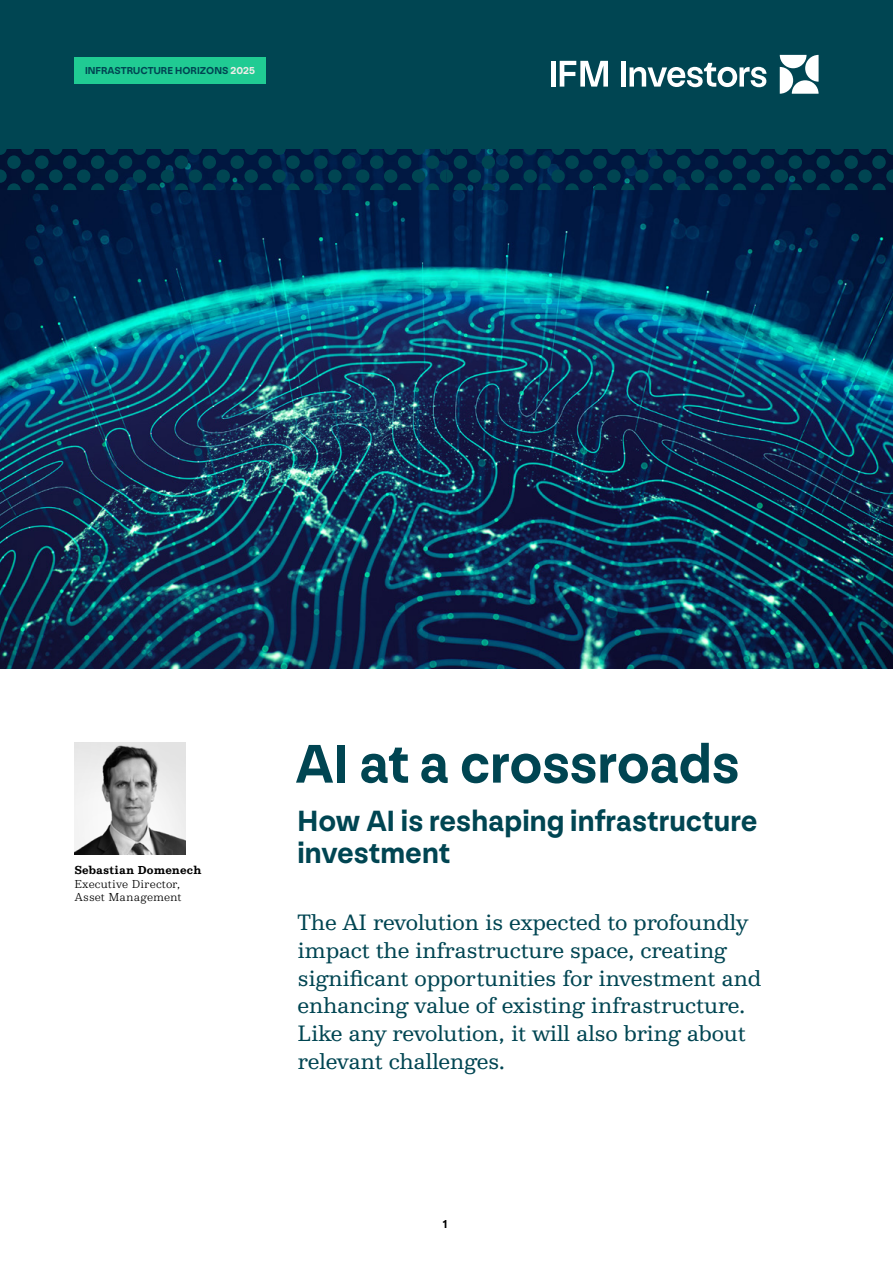
<style>
.page{position:relative;width:893px;height:1263px;background:#fff}
.page>*{position:absolute;margin:0;border:0;box-sizing:border-box;transform-origin:0 0}
.t1{font:700 56.7px "NN Nouvelle Grotesk STD";letter-spacing:-.005em;color:#004552}
.t2{font:700 30.45px/32px "NN Nouvelle Grotesk STD";letter-spacing:.005em;color:#004552}
.t3{font:23.1px/27.8px "NN Colroy STD";letter-spacing:-.02em;color:#004552}
.t4{font:300 12px/13.5px "NN Colroy STD";letter-spacing:.01em;color:#000}
.t5{font:700 12px "NN Colroy STD";letter-spacing:.01em;color:#000}
.t6{font:700 12px "NN Nouvelle Grotesk STD";color:#000}
.t7{font:700 10.5px "NN Nouvelle Grotesk STD";letter-spacing:.005em;color:#004552}
.s1{color:#efece9}
</style>
<div class="page">
<img style="left:0;top:149px;width:893px;height:520px">
<svg style="left:0;top:149px;width:7px;height:6px"></svg>
<div style="left:217px;top:142px;width:13px;height:13px;background:#004552;border-radius:50%"></div>
<div style="left:356px;top:142px;width:13px;height:13px;background:#004552;border-radius:50%"></div>
<div style="left:328px;top:142px;width:14px;height:13px;background:#004552;border-radius:50%"></div>
<div style="left:300px;top:142px;width:14px;height:13px;background:#004552;border-radius:50%"></div>
<div style="left:105px;top:142px;width:13px;height:13px;background:#004552;border-radius:50%"></div>
<div style="left:189px;top:142px;width:13px;height:13px;background:#004552;border-radius:50%"></div>
<svg style="left:132px;top:149px;width:15px;height:7px"></svg>
<div style="left:77px;top:142px;width:13px;height:13px;background:#004552;border-radius:50%"></div>
<div style="left:147px;top:155px;width:13px;height:14px;background:#004552;border-radius:50%"></div>
<svg style="left:35px;top:183px;width:14px;height:7px"></svg>
<svg style="left:258px;top:183px;width:14px;height:7px"></svg>
<svg style="left:398px;top:183px;width:13px;height:7px"></svg>
<svg style="left:286px;top:168px;width:97px;height:22px;background:#00294b"></svg>
<svg style="left:175px;top:168px;width:69px;height:22px;background:#002949"></svg>
<div style="left:175px;top:155px;width:13px;height:14px;background:#004552;border-radius:50%"></div>
<div style="left:119px;top:155px;width:13px;height:14px;background:#004552;border-radius:50%"></div>
<div style="left:91px;top:155px;width:13px;height:14px;background:#004552;border-radius:50%"></div>
<div style="left:286px;top:155px;width:14px;height:14px;background:#004552;border-radius:50%"></div>
<div style="left:230px;top:155px;width:14px;height:14px;background:#004552;border-radius:50%"></div>
<div style="left:203px;top:155px;width:13px;height:14px;background:#004552;border-radius:50%"></div>
<div style="left:63px;top:155px;width:13px;height:14px;background:#004552;border-radius:50%"></div>
<div style="left:35px;top:155px;width:14px;height:14px;background:#004552;border-radius:50%"></div>
<div style="left:7px;top:155px;width:14px;height:14px;background:#004552;border-radius:50%"></div>
<div style="left:258px;top:155px;width:14px;height:14px;background:#004552;border-radius:50%"></div>
<svg style="left:63px;top:169px;width:97px;height:21px;background:#002643"></svg>
<div style="left:398px;top:155px;width:13px;height:14px;background:#004552;border-radius:50%"></div>
<div style="left:370px;top:155px;width:13px;height:14px;background:#004552;border-radius:50%"></div>
<div style="left:342px;top:155px;width:14px;height:14px;background:#004552;border-radius:50%"></div>
<div style="left:314px;top:155px;width:14px;height:14px;background:#004552;border-radius:50%"></div>
<div style="left:426px;top:155px;width:13px;height:14px;background:#004552;border-radius:50%"></div>
<svg style="left:0;top:169px;width:21px;height:21px"></svg>
<div style="left:272px;top:142px;width:14px;height:13px;background:#004552;border-radius:7px"></div>
<div style="left:272px;top:169px;width:14px;height:14px;background:#004552;border-radius:7px"></div>
<div style="left:244px;top:142px;width:14px;height:13px;background:#004552;border-radius:7px"></div>
<div style="left:244px;top:169px;width:14px;height:14px;background:#004552;border-radius:7px"></div>
<div style="left:161px;top:142px;width:13px;height:13px;background:#004552;border-radius:7px"></div>
<div style="left:161px;top:169px;width:13px;height:14px;background:#004552;border-radius:7px"></div>
<div style="left:412px;top:169px;width:13px;height:14px;background:#004552;border-radius:7px"></div>
<div style="left:412px;top:142px;width:13px;height:13px;background:#004552;border-radius:7px"></div>
<div style="left:384px;top:169px;width:13px;height:14px;background:#004552;border-radius:7px"></div>
<div style="left:384px;top:142px;width:13px;height:13px;background:#004552;border-radius:7px"></div>
<div style="left:21px;top:142px;width:14px;height:13px;background:#004552;border-radius:7px"></div>
<div style="left:21px;top:169px;width:14px;height:14px;background:#004552;border-radius:7px"></div>
<div style="left:49px;top:142px;width:14px;height:13px;background:#004552;border-radius:7px"></div>
<div style="left:49px;top:169px;width:14px;height:14px;background:#004552;border-radius:7px"></div>
<svg style="left:440px;top:149px;width:13px;height:6px"></svg>
<div style="left:663px;top:142px;width:13px;height:13px;background:#004552;border-radius:50%"></div>
<div style="left:802px;top:142px;width:14px;height:13px;background:#004552;border-radius:50%"></div>
<div style="left:775px;top:142px;width:13px;height:13px;background:#004552;border-radius:50%"></div>
<div style="left:747px;top:142px;width:13px;height:13px;background:#004552;border-radius:50%"></div>
<div style="left:551px;top:142px;width:14px;height:13px;background:#004552;border-radius:50%"></div>
<div style="left:635px;top:142px;width:13px;height:13px;background:#004552;border-radius:50%"></div>
<svg style="left:579px;top:149px;width:14px;height:7px"></svg>
<div style="left:523px;top:142px;width:14px;height:13px;background:#004552;border-radius:50%"></div>
<div style="left:593px;top:155px;width:14px;height:14px;background:#004552;border-radius:50%"></div>
<svg style="left:482px;top:183px;width:13px;height:7px"></svg>
<svg style="left:705px;top:183px;width:13px;height:7px"></svg>
<svg style="left:872px;top:169px;width:21px;height:21px"></svg>
<svg style="left:844px;top:183px;width:14px;height:7px"></svg>
<svg style="left:733px;top:168px;width:97px;height:22px;background:#002643"></svg>
<svg style="left:621px;top:168px;width:69px;height:22px;background:#002b4b"></svg>
<div style="left:621px;top:155px;width:14px;height:14px;background:#004552;border-radius:50%"></div>
<div style="left:565px;top:155px;width:14px;height:14px;background:#004552;border-radius:50%"></div>
<div style="left:537px;top:155px;width:14px;height:14px;background:#004552;border-radius:50%"></div>
<div style="left:733px;top:155px;width:13px;height:14px;background:#004552;border-radius:50%"></div>
<div style="left:677px;top:155px;width:13px;height:14px;background:#004552;border-radius:50%"></div>
<div style="left:649px;top:155px;width:13px;height:14px;background:#004552;border-radius:50%"></div>
<div style="left:510px;top:155px;width:13px;height:14px;background:#004552;border-radius:50%"></div>
<div style="left:482px;top:155px;width:13px;height:14px;background:#004552;border-radius:50%"></div>
<div style="left:454px;top:155px;width:13px;height:14px;background:#004552;border-radius:50%"></div>
<svg style="left:886px;top:149px;width:7px;height:6px"></svg>
<div style="left:705px;top:155px;width:13px;height:14px;background:#004552;border-radius:50%"></div>
<svg style="left:510px;top:169px;width:97px;height:21px;background:#002949"></svg>
<div style="left:844px;top:155px;width:14px;height:14px;background:#004552;border-radius:50%"></div>
<div style="left:816px;top:155px;width:14px;height:14px;background:#004552;border-radius:50%"></div>
<div style="left:789px;top:155px;width:13px;height:14px;background:#004552;border-radius:50%"></div>
<div style="left:761px;top:155px;width:13px;height:14px;background:#004552;border-radius:50%"></div>
<div style="left:872px;top:155px;width:14px;height:14px;background:#004552;border-radius:50%"></div>
<svg style="left:426px;top:169px;width:41px;height:21px"></svg>
<div style="left:719px;top:142px;width:13px;height:13px;background:#004552;border-radius:7px"></div>
<div style="left:719px;top:169px;width:13px;height:14px;background:#004552;border-radius:7px"></div>
<div style="left:691px;top:142px;width:13px;height:13px;background:#004552;border-radius:7px"></div>
<div style="left:691px;top:169px;width:13px;height:14px;background:#004552;border-radius:7px"></div>
<div style="left:607px;top:142px;width:14px;height:13px;background:#004552;border-radius:7px"></div>
<div style="left:607px;top:169px;width:14px;height:14px;background:#004552;border-radius:7px"></div>
<div style="left:858px;top:169px;width:14px;height:14px;background:#004552;border-radius:7px"></div>
<div style="left:858px;top:142px;width:14px;height:13px;background:#004552;border-radius:7px"></div>
<div style="left:830px;top:169px;width:14px;height:14px;background:#004552;border-radius:7px"></div>
<div style="left:830px;top:142px;width:14px;height:13px;background:#004552;border-radius:7px"></div>
<div style="left:468px;top:142px;width:13px;height:13px;background:#004552;border-radius:7px"></div>
<div style="left:468px;top:169px;width:13px;height:14px;background:#004552;border-radius:7px"></div>
<div style="left:496px;top:142px;width:13px;height:13px;background:#004552;border-radius:7px"></div>
<div style="left:496px;top:169px;width:13px;height:14px;background:#004552;border-radius:7px"></div>
<div style="left:0;top:0;width:893px;height:149px;background:#004552"></div>
<hr style="left:551px;top:61px;width:4px;height:26px;background:#fff">
<svg style="left:560px;top:61px;width:48px;height:26px"></svg>
<svg style="left:621px;top:55px;width:198px;height:39px"></svg>
<img style="left:74px;top:743px;width:112px;height:111px">
<div style="left:74px;top:57px;width:192px;height:26px;background:#20cb93"></div>
<p class="t7" style="left:85px;top:64px;width:172px">INFRASTRUCTURE HORIZONS <span class="s1">2025</span></p>
<p class="t5" style="left:74px;top:862px;width:129px">Sebastian Domenech</p>
<p class="t4" style="left:74px;top:877px;width:109px">Executive Director,<br>Asset Management</p>
<h1 class="t1" style="left:296px;top:728px;width:445px">AI at a crossroads</h1>
<h2 class="t2" style="left:297px;top:805px;width:462px">How AI is reshaping infrastructure investment</h2>
<p class="t3" style="left:298px;top:908px;width:465px">The AI revolution is expected to profoundly impact the infrastructure space, creating significant opportunities for investment and enhancing value of existing infrastructure.<br>Like any revolution, it will also bring about relevant challenges.</p>
<p class="t6" style="left:443px;top:1217px;width:6px">1</p>
</div>
